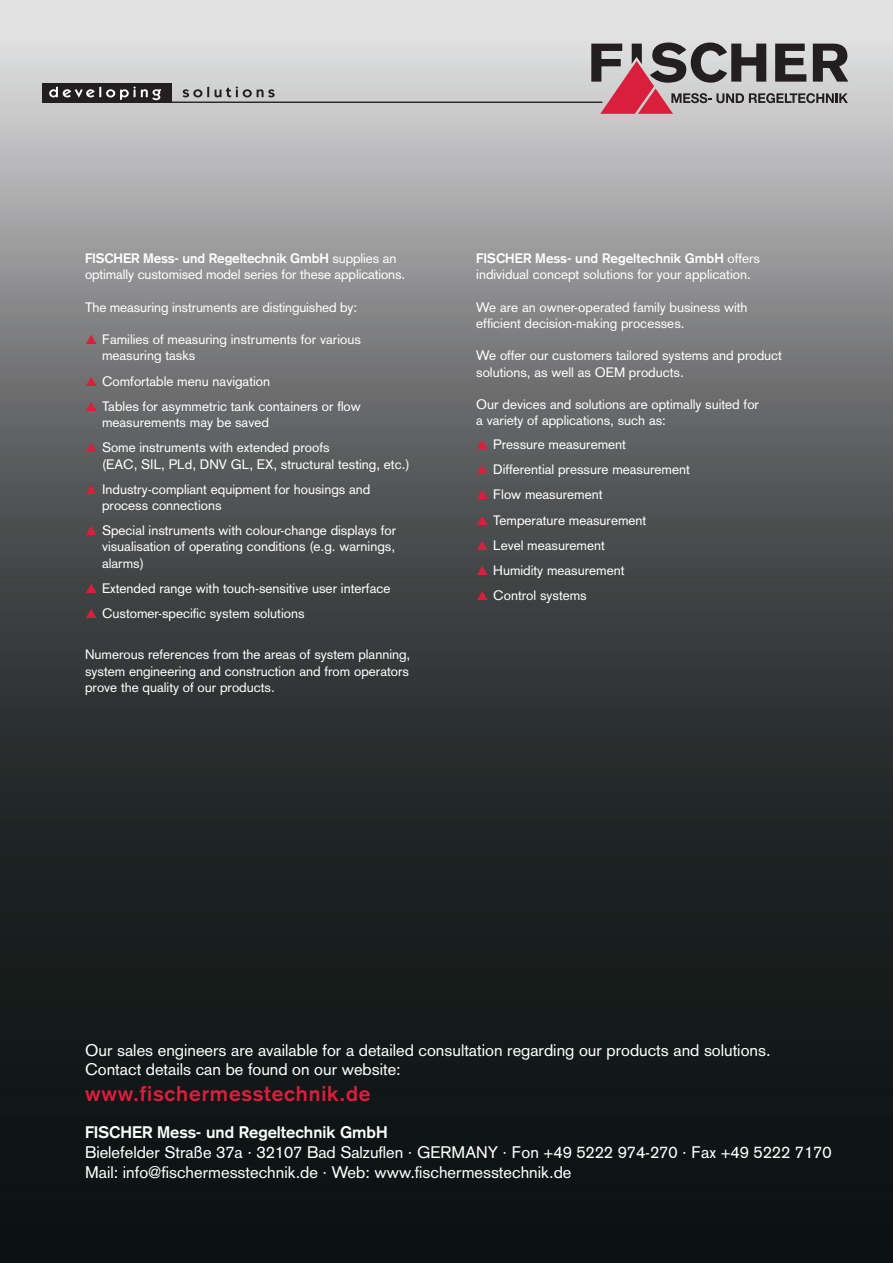
<style>
.page{position:relative;width:893px;height:1263px;background:#fff}
.page>*{position:absolute;margin:0;border:0;box-sizing:border-box;transform-origin:0 0}
.t1{font:700 21px "Akzidenz Grotesk";letter-spacing:.04em;color:#da1f3d}
.t2{font:16.5px/19.8px "Akzidenz Grotesk";color:#fff}
.t3{font:700 16.5px "Akzidenz Grotesk";color:#fff}
.t4{font:13.5px/25.2px "Akzidenz Grotesk";color:#fff}
.s1{font-weight:700}
</style>
<div class="page">
<img style="left:0;top:0;width:893px;height:1263px">
<svg style="left:591px;top:43px;width:257px;height:71px;background:#9a868a"></svg>
<hr style="left:43px;top:102px;width:559px;height:1px;background:#231f20">
<div style="left:43px;top:83px;width:129px;height:20px;background:#231f20"></div>
<svg style="left:49px;top:86px;width:112px;height:14px"></svg>
<svg style="left:183px;top:87px;width:26px;height:10px"></svg>
<svg style="left:215px;top:86px;width:60px;height:11px"></svg>
<svg style="left:86px;top:335px;width:11px;height:9px"></svg>
<svg style="left:86px;top:376px;width:11px;height:10px"></svg>
<svg style="left:86px;top:401px;width:11px;height:10px"></svg>
<svg style="left:86px;top:443px;width:11px;height:9px"></svg>
<svg style="left:86px;top:484px;width:11px;height:10px"></svg>
<svg style="left:86px;top:526px;width:11px;height:9px"></svg>
<svg style="left:86px;top:583px;width:11px;height:10px"></svg>
<svg style="left:86px;top:608px;width:11px;height:10px"></svg>
<svg style="left:477px;top:440px;width:11px;height:9px"></svg>
<svg style="left:477px;top:465px;width:11px;height:9px"></svg>
<svg style="left:477px;top:490px;width:11px;height:9px"></svg>
<svg style="left:477px;top:515px;width:11px;height:10px"></svg>
<svg style="left:477px;top:540px;width:11px;height:10px"></svg>
<svg style="left:477px;top:566px;width:11px;height:9px"></svg>
<svg style="left:477px;top:591px;width:11px;height:9px"></svg>
<p class="t4" style="left:85px;top:250px;width:322px;line-height:16.2px"><span class="s1">FISCHER Mess- und Regeltechnik GmbH</span> supplies an optimally customised model series for these applications.</p>
<p class="t4" style="left:85px;top:295px;width:274px">The measuring instruments are distinguished by:</p>
<p class="t4" style="left:102px;top:331px;width:260px;line-height:16.2px">Families of measuring instruments for various measuring tasks</p>
<p class="t4" style="left:102px;top:368px;width:260px">Comfortable menu navigation<br>Tables for asymmetric tank containers or flow</p>
<p class="t4" style="left:102px;top:410px;width:229px">measurements may be saved<br>Some instruments with extended proofs</p>
<p class="t4" style="left:102px;top:451px;width:309px">(EAC, SIL, PLd, DNV GL, EX, structural testing, etc.)<br>Industry-compliant equipment for housings and</p>
<p class="t4" style="left:102px;top:493px;width:296px">process connections<br>Special instruments with colour-change displays for</p>
<p class="t4" style="left:102px;top:538px;width:295px;line-height:16.2px">visualisation of operating conditions (e.g. warnings, alarms)</p>
<p class="t4" style="left:102px;top:575px;width:290px">Extended range with touch-sensitive user interface<br>Customer-specific system solutions</p>
<p class="t4" style="left:85px;top:646px;width:327px;line-height:16.2px;text-align:justify">Numerous references from the areas of system planning, system engineering and construction and from operators prove the quality of our products.</p>
<p class="t4" style="left:476px;top:250px;width:285px;line-height:16.2px"><span class="s1">FISCHER Mess- und Regeltechnik GmbH</span> offers individual concept solutions for your application.</p>
<p class="t4" style="left:476px;top:299px;width:273px;line-height:16.2px">We are an owner-operated family business with efficient decision-making processes.</p>
<p class="t4" style="left:476px;top:348px;width:307px;line-height:16.2px">We offer our customers tailored systems and product solutions, as well as OEM products.</p>
<p class="t4" style="left:476px;top:396px;width:284px;line-height:16.2px">Our devices and solutions are optimally suited for a variety of applications, such as:</p>
<p class="t4" style="left:493px;top:432px;width:198px">Pressure measurement<br>Differential pressure measurement<br>Flow measurement<br>Temperature measurement<br>Level measurement<br>Humidity measurement<br>Control systems</p>
<p class="t2" style="left:85px;top:1040px;width:687px">Our sales engineers are available for a detailed consultation regarding our products and solutions.<br>Contact details can be found on our website:</p>
<h1 class="t1" style="left:85px;top:1081px;width:287px">www.fischermesstechnik.de</h1>
<p class="t3" style="left:85px;top:1123px;width:304px">FISCHER Mess- und Regeltechnik GmbH</p>
<p class="t2" style="left:85px;top:1142px;width:748px">Bielefelder Straße 37a · 32107 Bad Salzuflen · GERMANY · Fon +49 5222 974-270 · Fax +49 5222 7170<br>Mail: info@fischermesstechnik.de · Web: www.fischermesstechnik.de</p>
</div>
